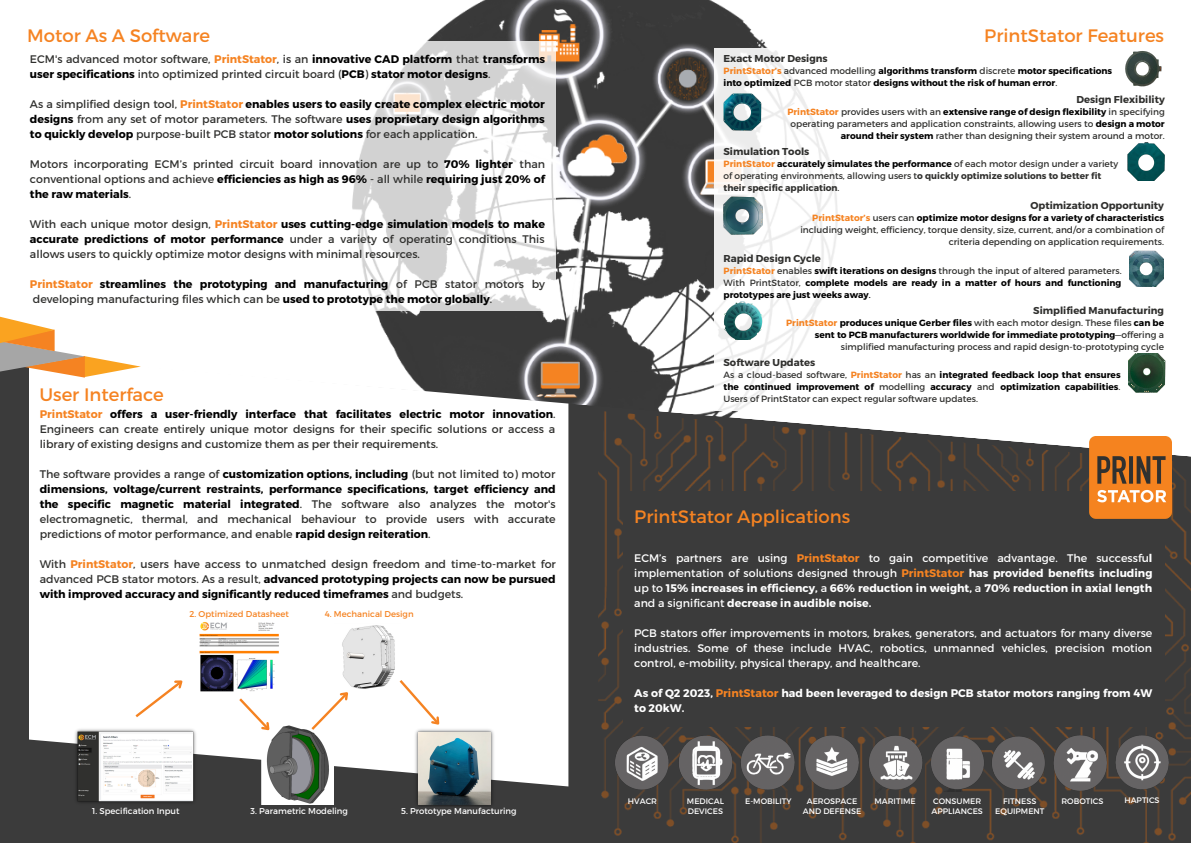
<style>
.page{position:relative;width:1191px;height:843px;background:#fff}
.page>*{position:absolute;margin:0;border:0;box-sizing:border-box;transform-origin:0 0}
.t1{font:18px "Montserrat";color:#f58322}
.t2{font:11px/15px "Montserrat";color:#30302e;text-align:justify}
.t3{font:700 11px/15px "Montserrat";color:#000;text-align:justify}
.t4{font:700 11px/15px "Montserrat";color:#fff;text-align:justify}
.t5{font:11px/15px "Montserrat";color:#fff;text-align:justify}
.t6{font:700 10px "Montserrat";color:#30302e}
.t7{font:9px/12px "Montserrat";color:#30302e;text-align:right}
.t8{font:700 9px/12px "Montserrat";color:#000;text-align:justify}
.t9{font:8.5px "Montserrat";color:#fff}
.t10{font:8.5px "Montserrat";color:#f58322}
.t11{font:8px "Montserrat";color:#fff}
.s1{font-weight:700;color:#f58322}
.s2{font-weight:700;color:#000}
.s3{font-weight:400;color:#30302e}
.s4{color:#f58322}
.s5{font-weight:700}
.s6{font-weight:400}
</style>
<div class="page">
<img style="left:375px;top:0;width:393px;height:349px">
<svg style="left:0;top:349px;width:714px;height:493px;background:#4b4b4a"></svg>
<img style="left:598px;top:410px;width:592px;height:432px">
<svg style="left:29px;top:356px;width:539px;height:430px"></svg>
<img style="left:614px;top:731px;width:56px;height:63px">
<img style="left:930px;top:733px;width:54px;height:57px">
<img style="left:678px;top:731px;width:55px;height:63px">
<img style="left:740px;top:731px;width:56px;height:63px">
<img style="left:804px;top:731px;width:55px;height:63px">
<img style="left:867px;top:731px;width:55px;height:63px">
<img style="left:991px;top:733px;width:54px;height:57px">
<img style="left:1053px;top:733px;width:54px;height:57px">
<img style="left:1114px;top:733px;width:54px;height:57px">
<div style="left:622px;top:491px;width:541px;height:235px;background:#3b3b3b"></div>
<svg style="left:352px;top:41px;width:203px;height:269px"></svg>
<svg style="left:0;top:316px;width:141px;height:61px"></svg>
<img style="left:1089px;top:436px;width:82px;height:83px">
<div style="left:714px;top:48px;width:461px;height:362px;background:#fff"></div>
<img style="left:1125px;top:51px;width:36px;height:35px">
<img style="left:1127px;top:142px;width:37px;height:39px">
<img style="left:723px;top:301px;width:39px;height:39px">
<img style="left:723px;top:93px;width:38px;height:38px">
<img style="left:1129px;top:251px;width:34px;height:36px">
<img style="left:723px;top:196px;width:39px;height:39px">
<img style="left:1128px;top:353px;width:37px;height:40px">
<img style="left:72px;top:726px;width:127px;height:80px">
<img style="left:199px;top:620px;width:80px;height:72px">
<img style="left:261px;top:717px;width:73px;height:87px">
<img style="left:334px;top:623px;width:66px;height:69px">
<img style="left:412px;top:726px;width:84px;height:80px">
<svg style="left:133px;top:673px;width:56px;height:46px"></svg>
<svg style="left:309px;top:685px;width:45px;height:47px"></svg>
<svg style="left:397px;top:677px;width:49px;height:53px"></svg>
<svg style="left:237px;top:695px;width:39px;height:41px"></svg>
<p class="t1" style="left:27px;top:23px;width:184px">Motor As A Software</p>
<p class="t2" style="left:30px;top:51px;width:516px">ECM's advanced motor software, <span class="s1">PrintStator</span>, is an <span class="s2">innovative CAD platform</span> that <span class="s2">transforms user specifications</span> into optimized printed circuit board (<span class="s2">PCB</span>) <span class="s2">stator motor designs</span>.</p>
<p class="t3" style="left:30px;top:96px;width:516px"><span class="s3">As a simplified design tool,</span> <span class="s4">PrintStator</span> enables users to easily create complex electric motor designs <span class="s3">from any set of motor parameters. The software</span> uses proprietary design algorithms to quickly develop <span class="s3">purpose-built PCB stator</span> motor solutions <span class="s3">for each application.</span></p>
<p class="t2" style="left:30px;top:156px;width:516px">Motors incorporating ECM’s printed circuit board innovation are up to <span class="s2">70% lighter</span> than conventional options and achieve <span class="s2">efficiencies as high as 96%</span> - all while <span class="s2">requiring just 20% of the raw materials</span>.</p>
<p class="t2" style="left:30px;top:216px;width:516px">With each unique motor design, <span class="s1">PrintStator</span> <span class="s2">uses cutting-edge simulation models to make accurate predictions of motor performance</span> under a variety of operating conditions This allows users to quickly optimize motor designs with minimal resources.</p>
<p class="t3" style="left:30px;top:276px;width:516px"><span class="s4">PrintStator</span> streamlines the prototyping and manufacturing <span class="s3">of PCB stator motors by developing manufacturing files which can be</span> used to prototype the motor globally<span class="s3">.</span></p>
<p class="t1" style="left:40px;top:382px;width:126px">User Interface</p>
<p class="t2" style="left:40px;top:406px;width:517px"><span class="s1">PrintStator</span> <span class="s2">offers a user-friendly interface that facilitates electric motor innovation</span>.<br>Engineers can create entirely unique motor designs for their specific solutions or access a library of existing designs and customize them as per their requirements.</p>
<p class="t2" style="left:40px;top:466px;width:517px">The software provides a range of <span class="s2">customization options, including</span> (but not limited to) motor <span class="s2">dimensions, voltage/current restraints, performance specifications, target efficiency and the specific magnetic material integrated</span>. The software also analyzes the motor's electromagnetic, thermal, and mechanical behaviour to provide users with accurate predictions of motor performance, and enable <span class="s2">rapid design reiteration</span>.</p>
<p class="t2" style="left:40px;top:556px;width:517px">With <span class="s1">PrintStator</span>, users have access to unmatched design freedom and time-to-market for advanced PCB stator motors. As a result, <span class="s2">advanced prototyping projects can now be pursued with improved accuracy and significantly reduced timeframes</span> and budgets.</p>
<p class="t10" style="left:189px;top:607px;width:101px">2. Optimized Datasheet</p>
<p class="t10" style="left:325px;top:607px;width:90px">4. Mechanical Design</p>
<p class="t9" style="left:92px;top:805px;width:89px">1. Specification Input</p>
<p class="t9" style="left:250px;top:804px;width:99px">3. Parametric Modeling</p>
<p class="t9" style="left:401px;top:804px;width:117px">5. Prototype Manufacturing</p>
<p class="t1" style="left:984px;top:23px;width:181px">PrintStator Features</p>
<p class="t6" style="left:723px;top:52px;width:106px">Exact Motor Designs</p>
<p class="t8" style="left:723px;top:64px;width:390px"><span class="s4">PrintStator’s</span> <span class="s3">advanced modelling</span> algorithms transform <span class="s3">discrete</span> motor specifications into optimized <span class="s3">PCB motor stator</span> designs without the risk of human error<span class="s3">.</span></p>
<p class="t6" style="left:1076px;top:93px;width:90px">Design Flexibility</p>
<p class="t7" style="left:787px;top:105px;width:379px"><span class="s1">PrintStator</span> provides users with an <span class="s2">extensive range of design flexibility</span> in specifying operating parameters and application constraints, allowing users to <span class="s2">design a motor around their system</span> rather than designing their system around a motor.</p>
<p class="t6" style="left:723px;top:144px;width:87px">Simulation Tools</p>
<p class="t7" style="left:723px;top:157px;width:396px;text-align:left"><span class="s1">PrintStator</span> <span class="s2">accurately simulates the performance</span> of each motor design under a variety of operating environments, allowing users t<span class="s5">o quickly optimize solutions to better fit their specific application</span>.</p>
<p class="t6" style="left:1030px;top:198px;width:135px">Optimization Opportunity</p>
<p class="t7" style="left:800px;top:211px;width:365px"><span class="s1">PrintStator’s</span> users can <span class="s2">optimize motor designs for a variety of characteristics </span>including weight, efficiency, torque density, size, current, and/or a combination of criteria depending on application requirements.</p>
<p class="t6" style="left:723px;top:251px;width:99px">Rapid Design Cycle</p>
<p class="t8" style="left:723px;top:264px;width:399px"><span class="s4">PrintStator</span> <span class="s3">enables</span> swift iterations on designs <span class="s3">through the input of altered parameters.<br>With PrintStator,</span> complete models are ready in a matter of hours and functioning prototypes are just weeks away<span class="s6">.</span></p>
<p class="t6" style="left:1033px;top:303px;width:132px">Simplified Manufacturing</p>
<p class="t7" style="left:786px;top:316px;width:379px"><span class="s1">PrintStator</span> <span class="s2">produces unique Gerber files</span> with each motor design. These files <span class="s2">can be sent to PCB manufacturers worldwide for immediate prototyping</span>—offering a simplified manufacturing process and rapid design-to-prototyping cycle</p>
<p class="t6" style="left:723px;top:356px;width:93px">Software Updates</p>
<p class="t7" style="left:723px;top:368px;width:398px;text-align:justify">As a cloud-based software, <span class="s1">PrintStator</span> has an <span class="s2">integrated feedback loop that ensures the continued improvement of</span> modelling <span class="s2">accuracy</span> and <span class="s2">optimization capabilities</span>.<br>Users of PrintStator can expect regular software updates.</p>
<p class="t1" style="left:634px;top:504px;width:217px">PrintStator Applications</p>
<p class="t4" style="left:634px;top:550px;width:519px"><span class="s6">ECM’s partners are using</span> <span class="s4">PrintStator</span> <span class="s6">to gain competitive advantage. The successfu</span>l <span class="s6">implementation of solutions designed through</span> <span class="s4">PrintStator</span> has provided benefits including <span class="s6">up to</span> 15% increases in efficiency, <span class="s6">a</span> 66% reduction in weight, <span class="s6">a</span> 70% reduction in axial length <span class="s6">and a significant</span> decrease in audible noise.</p>
<p class="t5" style="left:634px;top:625px;width:519px">PCB stators offer improvements in motors, brakes, generators, and actuators for many diverse industries. Some of these include HVAC, robotics, unmanned vehicles, precision motion control, e-mobility, physical therapy, and healthcare.</p>
<p class="t4" style="left:634px;top:685px;width:519px">As of Q2 2023, <span class="s4">PrintStator</span> had been leveraged to design PCB stator motors ranging from 4W to 20kW.</p>
<p class="t11" style="left:628px;top:795px;width:31px">HVACR</p>
<p class="t11" style="left:745px;top:795px;width:48px">E-MOBILITY</p>
<p class="t11" style="left:874px;top:795px;width:43px">MARITIME</p>
<p class="t11" style="left:1061px;top:795px;width:43px">ROBOTICS</p>
<p class="t11" style="left:1124px;top:794px;width:37px">HAPTICS</p>
<p class="t11" style="left:806px;top:795px;width:52px">AEROSPACE</p>
<p class="t11" style="left:802px;top:806px;width:60px">AND DEFENSE</p>
<p class="t11" style="left:933px;top:795px;width:49px">CONSUMER</p>
<p class="t11" style="left:931px;top:806px;width:53px">APPLIANCES</p>
<p class="t11" style="left:1003px;top:795px;width:35px">FITNESS</p>
<p class="t11" style="left:995px;top:806px;width:51px">EQUIPMENT</p>
<p class="t11" style="left:687px;top:795px;width:39px">MEDICAL</p>
<p class="t11" style="left:687px;top:806px;width:37px">DEVICES</p>
</div>
